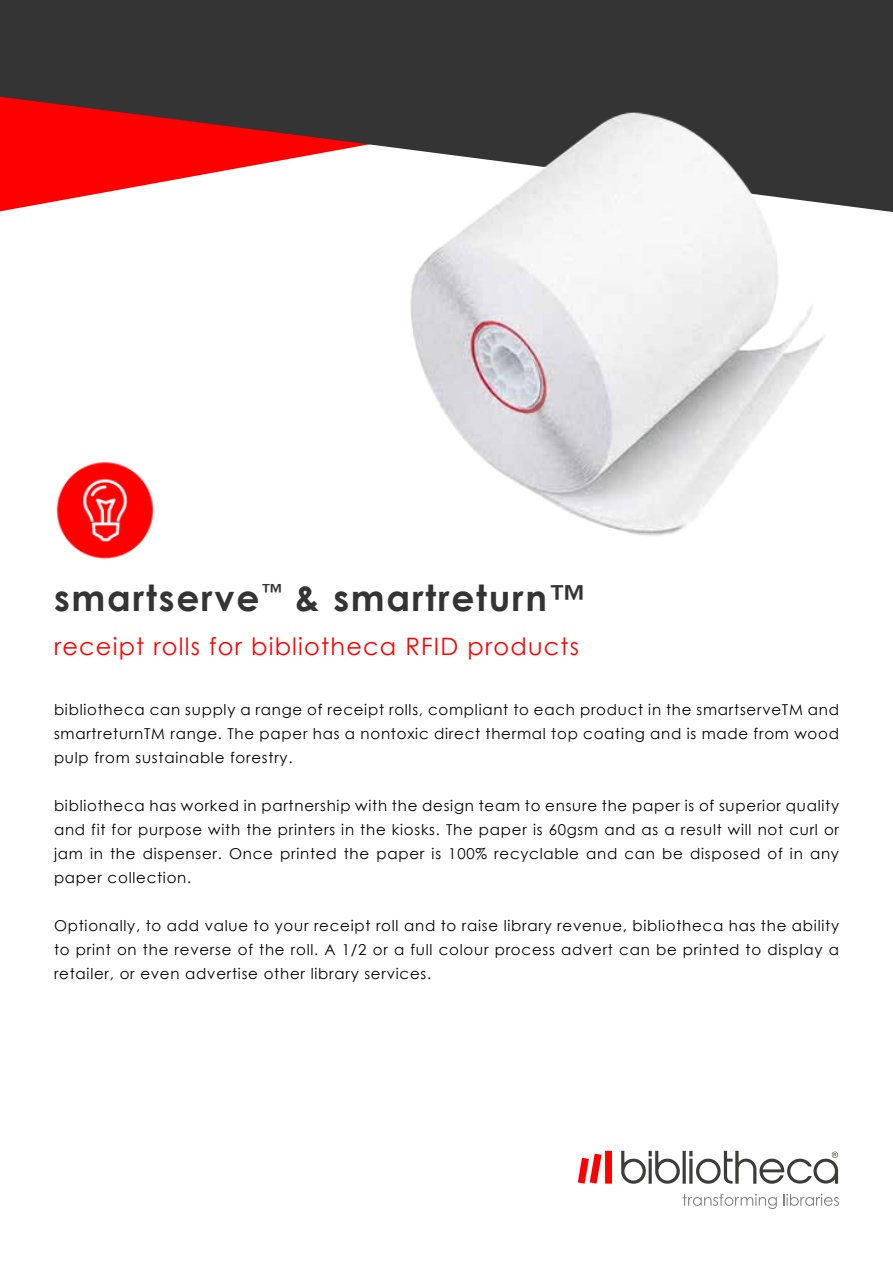
<style>
.page{position:relative;width:893px;height:1263px;background:#fff}
.page>*{position:absolute;margin:0;border:0;box-sizing:border-box;transform-origin:0 0}
.t1{font:700 36px "Century Gothic";letter-spacing:.05em;color:#343434}
.t2{font:24px "Century Gothic";letter-spacing:.05em;color:#f00}
.t3{font:15px/24px "Century Gothic";letter-spacing:.05em;color:#000;text-align:justify}
</style>
<div class="page">
<svg style="left:0;top:0;width:893px;height:212px;background:#6c4242"></svg>
<img style="left:56px;top:462px;width:98px;height:97px">
<img style="left:395px;top:74px;width:449px;height:462px">
<svg style="left:683px;top:1194px;width:94px;height:15px"></svg>
<svg style="left:783px;top:1194px;width:56px;height:12px"></svg>
<svg style="left:621px;top:1151px;width:59px;height:33px"></svg>
<hr style="left:683px;top:1151px;width:3px;height:33px;background:#3c3c3b">
<svg style="left:689px;top:1151px;width:149px;height:33px"></svg>
<svg style="left:578px;top:1151px;width:34px;height:33px"></svg>
<h1 class="t1" style="left:54px;top:571px;width:532px">smartserve<sup>™</sup> &amp; smartreturn™</h1>
<h2 class="t2" style="left:54px;top:629px;width:527px">receipt rolls for bibliotheca RFID products</h2>
<p class="t3" style="left:54px;top:697px;width:786px">bibliotheca can supply a range of receipt rolls, compliant to each product in the smartserveTM and smartreturnTM range. The paper has a nontoxic direct thermal top coating and is made from wood pulp from sustainable forestry.</p>
<p class="t3" style="left:54px;top:793px;width:787px">bibliotheca has worked in partnership with the design team to ensure the paper is of superior quality and fit for purpose with the printers in the kiosks. The paper is 60gsm and as a result will not curl or jam in the dispenser. Once printed the paper is 100% recyclable and can be disposed of in any paper collection.</p>
<p class="t3" style="left:54px;top:913px;width:786px">Optionally, to add value to your receipt roll and to raise library revenue, bibliotheca has the ability to print on the reverse of the roll. A 1/2 or a full colour process advert can be printed to display a retailer, or even advertise other library services.</p>
</div>
